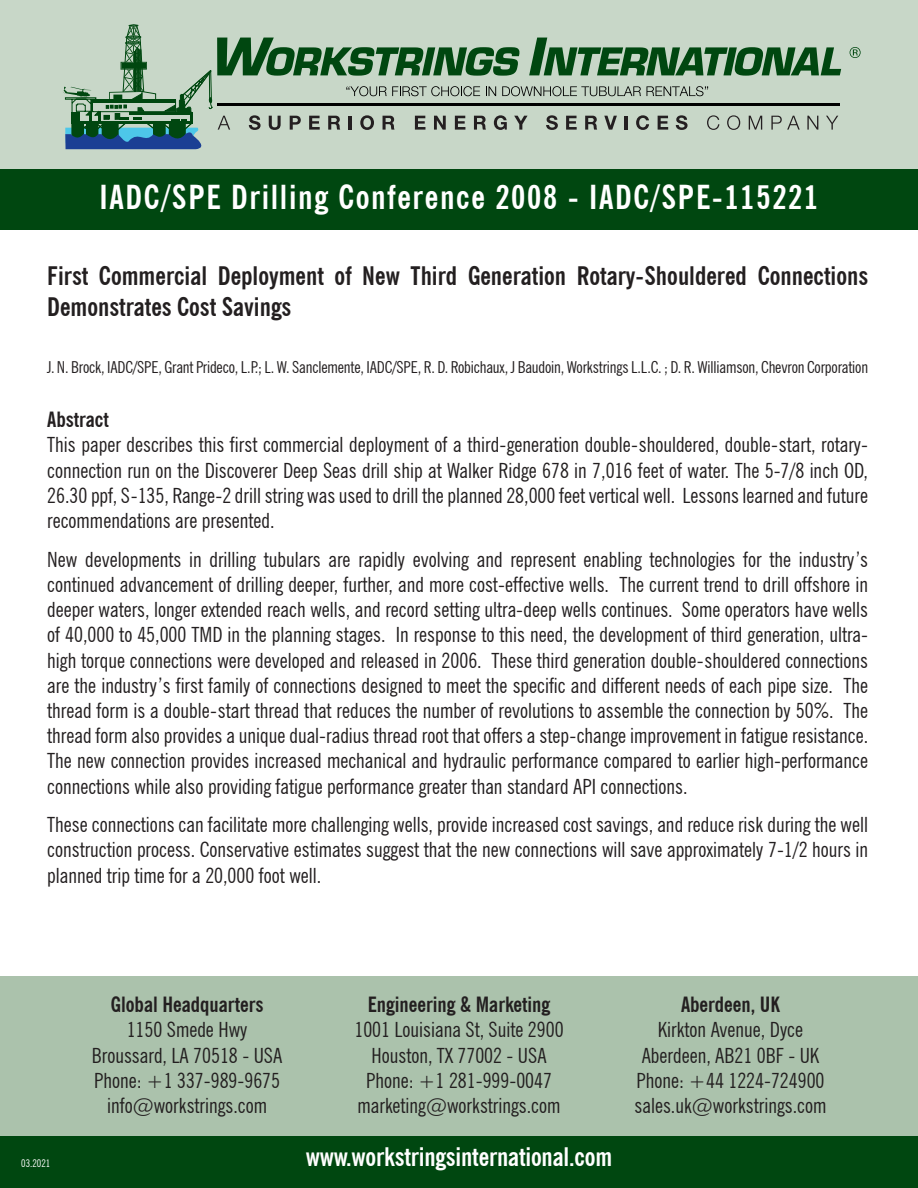
<style>
.page{position:relative;width:918px;height:1188px;background:#fff}
.page>*{position:absolute;margin:0;border:0;box-sizing:border-box;transform-origin:0 0}
.t1{font:700 condensed 33px "News Gothic BT";letter-spacing:.05em;color:#fff}
.t2{font:700 condensed 25.5px/30.6px "News Gothic BT";color:#231f20}
.t3{font:700 condensed 25.5px "News Gothic BT";letter-spacing:-.005em;color:#fff}
.t4{font:condensed 21px/25.2px "News Gothic BT";color:#231f20;text-align:justify}
.t5{font:700 condensed 21px "News Gothic BT";color:#231f20}
.t6{font:condensed 16.5px "News Gothic BT";letter-spacing:-.01em;color:#231f20}
.t7{font:condensed 10.5px "News Gothic BT";color:#fff}
</style>
<div class="page">
<div style="left:0;top:1134px;width:918px;height:54px;background:#004710"></div>
<div style="left:0;top:0;width:918px;height:180px;background:#c8d7c8"></div>
<div style="left:0;top:169px;width:918px;height:61px;background:#004710"></div>
<svg style="left:850px;top:47px;width:11px;height:11px"></svg>
<svg style="left:63px;top:24px;width:778px;height:125px"></svg>
<div style="left:0;top:976px;width:918px;height:160px;background:#abc2ac"></div>
<p class="t1" style="left:100px;top:177px;width:720px">IADC/SPE Drilling Conference 2008 - IADC/SPE-115221</p>
<p class="t2" style="left:47px;top:260px;width:822px">First Commercial Deployment of New Third Generation Rotary-Shouldered Connections<br>Demonstrates Cost Savings</p>
<p class="t6" style="left:47px;top:357px;width:822px">J. N. Brock, IADC/SPE, Grant Prideco, L.P.; L. W. Sanclemente, IADC/SPE, R. D. Robichaux, J Baudoin, Workstrings L.L.C. ; D. R. Williamson, Chevron Corporation</p>
<p class="t5" style="left:47px;top:407px;width:63px">Abstract</p>
<p class="t4" style="left:47px;top:432px;width:822px">This paper describes this first commercial deployment of a third-generation double-shouldered, double-start, rotary&shy;connection run on the Discoverer Deep Seas drill ship at Walker Ridge 678 in 7,016 feet of water. The 5-7/8 inch OD, 26.30 ppf, S-135, Range-2 drill string was used to drill the planned 28,000 feet vertical well. Lessons learned and future recommendations are presented.</p>
<p class="t4" style="left:47px;top:547px;width:822px">New developments in drilling tubulars are rapidly evolving and represent enabling technologies for the industry’s continued advancement of drilling deeper, further, and more cost-effective wells. The current trend to drill offshore in deeper waters, longer extended reach wells, and record setting ultra-deep wells continues. Some operators have wells of 40,000 to 45,000 TMD in the planning stages. In response to this need, the development of third generation, ultra&shy;high torque connections were developed and released in 2006. These third generation double-shouldered connections are the industry’s first family of connections designed to meet the specific and different needs of each pipe size. The thread form is a double-start thread that reduces the number of revolutions to assemble the connection by 50%. The thread form also provides a unique dual-radius thread root that offers a step-change improvement in fatigue resistance.<br>The new connection provides increased mechanical and hydraulic performance compared to earlier high-performance connections while also providing fatigue performance greater than standard API connections.</p>
<p class="t4" style="left:47px;top:812px;width:822px">These connections can facilitate more challenging wells, provide increased cost savings, and reduce risk during the well construction process. Conservative estimates suggest that the new connections will save approximately 7-1/2 hours in planned trip time for a 20,000 foot well.</p>
<p class="t7" style="left:21px;top:1156px;width:31px">03.2021</p>
<p class="t5" style="left:111px;top:992px;width:154px">Global Headquarters</p>
<p class="t4" style="left:127px;top:1017px;width:122px">1150 Smede Hwy</p>
<p class="t4" style="left:92px;top:1042px;width:192px">Broussard, LA 70518 - USA</p>
<p class="t4" style="left:94px;top:1068px;width:188px">Phone: +1 337-989-9675</p>
<p class="t4" style="left:107px;top:1093px;width:162px">info@workstrings.com</p>
<p class="t5" style="left:368px;top:992px;width:184px">Engineering &amp; Marketing</p>
<p class="t4" style="left:354px;top:1017px;width:211px">1001 Louisiana St, Suite 2900</p>
<p class="t4" style="left:371px;top:1042px;width:177px">Houston, TX 77002 - USA</p>
<p class="t4" style="left:366px;top:1068px;width:188px">Phone: +1 281-999-0047</p>
<p class="t4" style="left:358px;top:1093px;width:204px">marketing@workstrings.com</p>
<p class="t3" style="left:306px;top:1141px;width:308px">www.workstringsinternational.com</p>
<p class="t5" style="left:681px;top:992px;width:100px">Aberdeen, UK</p>
<p class="t4" style="left:658px;top:1017px;width:147px">Kirkton Avenue, Dyce</p>
<p class="t4" style="left:642px;top:1042px;width:179px">Aberdeen, AB21 0BF - UK</p>
<p class="t4" style="left:637px;top:1068px;width:190px">Phone: +44 1224-724900</p>
<p class="t4" style="left:635px;top:1093px;width:193px">sales.uk@workstrings.com</p>
</div>
